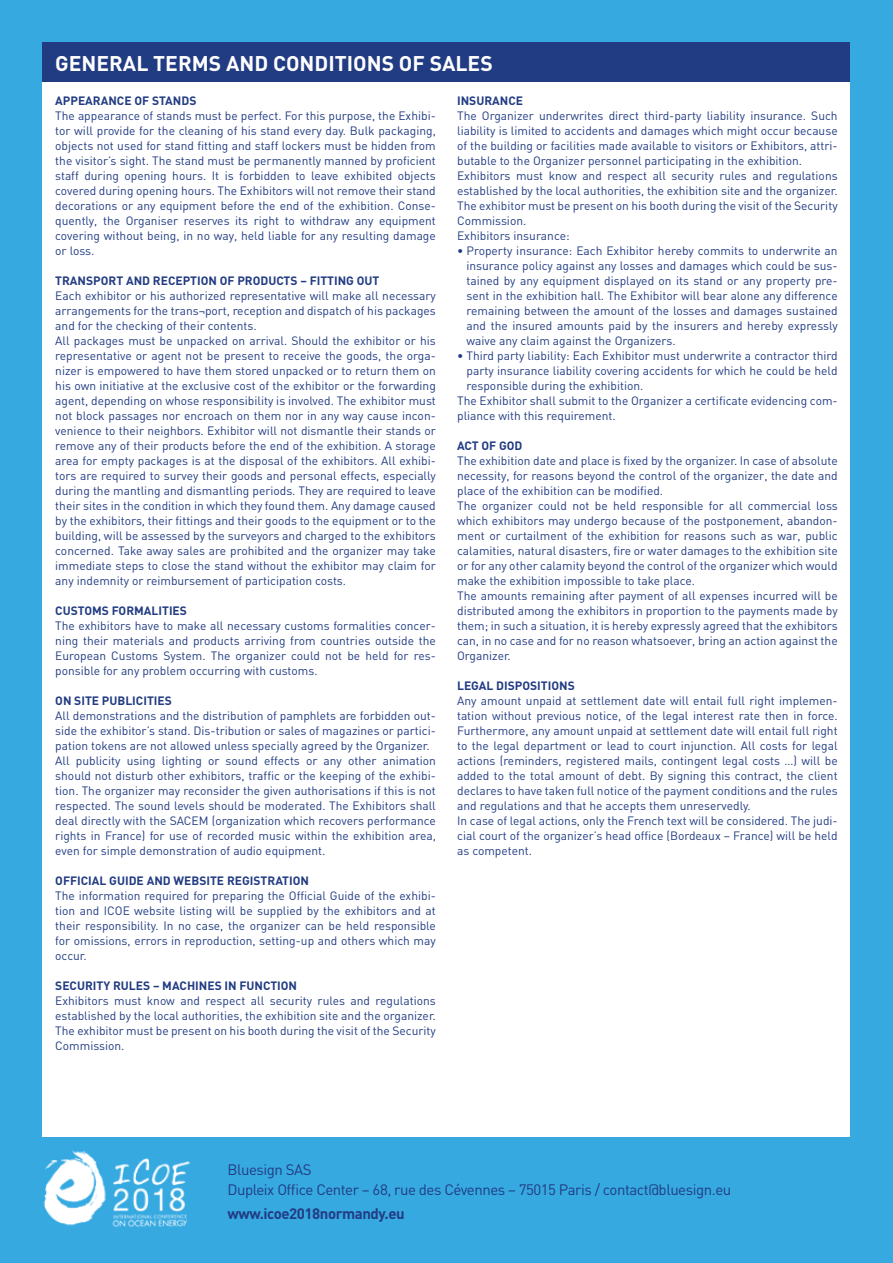
<style>
.page{position:relative;width:893px;height:1263px;background:#36a9e1}
.page>*{position:absolute;margin:0;border:0;box-sizing:border-box;transform-origin:0 0}
.t1{font:700 21px "DIN";color:#fff}
.t2{font:15px/19.5px "DIN";letter-spacing:-.03em;color:#223c83}
.t3{font:700 15px "DIN";letter-spacing:-.03em;color:#223c83}
.t4{font:12px/15px "DIN";color:#223c83;text-align:justify}
.t5{font:700 12px "DIN";color:#223c83}
</style>
<div class="page">
<div style="left:43px;top:82px;width:807px;height:1054px;background:#fff"></div>
<div style="left:43px;top:43px;width:807px;height:39px;background:#223c83"></div>
<img style="left:42px;top:1133px;width:172px;height:95px">
<h1 class="t1" style="left:55px;top:50px;width:439px">GENERAL TERMS AND CONDITIONS OF SALES</h1>
<p class="t5" style="left:55px;top:92px;width:143px">APPEARANCE OF STANDS</p>
<p class="t4" style="left:55px;top:108px;width:382px">The appearance of stands must be perfect. For this purpose, the Exhibi&shy;tor will provide for the cleaning of his stand every day. Bulk packaging, objects not used for stand fitting and staff lockers must be hidden from the visitor’s sight. The stand must be permanently manned by proficient staff during opening hours. It is forbidden to leave exhibited objects covered during opening hours. The Exhibitors will not remove their stand decorations or any equipment before the end of the exhibition. Conse&shy;quently, the Organiser reserves its right to withdraw any equipment covering without being, in no way, held liable for any resulting damage or loss.</p>
<p class="t5" style="left:55px;top:272px;width:326px">TRANSPORT AND RECEPTION OF PRODUCTS – FITTING OUT</p>
<p class="t4" style="left:55px;top:288px;width:382px;text-align:left">Each exhibitor or his authorized representative will make all necessary arrangements for the trans¬port, reception and dispatch of his packages and for the checking of their contents.<br>All packages must be unpacked on arrival. Should the exhibitor or his representative or agent not be present to receive the goods, the orga&shy;nizer is empowered to have them stored unpacked or to return them on his own initiative at the exclusive cost of the exhibitor or the forwarding agent, depending on whose responsibility is involved. The exhibitor must not block passages nor encroach on them nor in any way cause incon&shy;venience to their neighbors. Exhibitor will not dismantle their stands or remove any of their products before the end of the exhibition. A storage area for empty packages is at the disposal of the exhibitors. All exhibi&shy;tors are required to survey their goods and personal effects, especially during the mantling and dismantling periods. They are required to leave their sites in the condition in which they found them. Any damage caused by the exhibitors, their fittings and their goods to the equipment or to the building, will be assessed by the surveyors and charged to the exhibitors concerned. Take away sales are prohibited and the organizer may take immediate steps to close the stand without the exhibitor may claim for any indemnity or reimbursement of participation costs.</p>
<p class="t5" style="left:55px;top:602px;width:133px">CUSTOMS FORMALITIES</p>
<p class="t4" style="left:55px;top:618px;width:382px">The exhibitors have to make all necessary customs formalities concer&shy;ning their materials and products arriving from countries outside the European Customs System. The organizer could not be held for res&shy;ponsible for any problem occurring with customs.</p>
<p class="t5" style="left:55px;top:692px;width:118px">ON SITE PUBLICITIES</p>
<p class="t4" style="left:55px;top:708px;width:382px;text-align:left">All demonstrations and the distribution of pamphlets are forbidden out&shy;side the exhibitor’s stand. Dis-tribution or sales of magazines or partici&shy;pation tokens are not allowed unless specially agreed by the Organizer.<br>All publicity using lighting or sound effects or any other animation should not disturb other exhibitors, traffic or the keeping of the exhibi&shy;tion. The organizer may reconsider the given authorisations if this is not respected. The sound levels should be moderated. The Exhibitors shall deal directly with the SACEM (organization which recovers performance rights in France) for use of recorded music within the exhibition area, even for simple demonstration of audio equipment.</p>
<p class="t5" style="left:55px;top:872px;width:255px">OFFICIAL GUIDE AND WEBSITE REGISTRATION</p>
<p class="t4" style="left:55px;top:888px;width:382px">The information required for preparing the Official Guide of the exhibi&shy;tion and ICOE website listing will be supplied by the exhibitors and at their responsibility. In no case, the organizer can be held responsible for omissions, errors in reproduction, setting-up and others which may occur.</p>
<p class="t5" style="left:55px;top:977px;width:243px">SECURITY RULES – MACHINES IN FUNCTION</p>
<p class="t4" style="left:55px;top:993px;width:382px">Exhibitors must know and respect all security rules and regulations established by the local authorities, the exhibition site and the organizer.<br>The exhibitor must be present on his booth during the visit of the Security Commission.</p>
<p class="t5" style="left:457px;top:92px;width:68px">INSURANCE</p>
<p class="t4" style="left:457px;top:108px;width:382px;text-align:left">The Organizer underwrites direct third-party liability insurance. Such liability is limited to accidents and damages which might occur because of the building or facilities made available to visitors or Exhibitors, attri&shy;butable to the Organizer personnel participating in the exhibition.<br>Exhibitors must know and respect all security rules and regulations established by the local authorities, the exhibition site and the organizer.<br>The exhibitor must be present on his booth during the visit of the Security Commission.<br>Exhibitors insurance:</p>
<p class="t4" style="left:466px;top:243px;width:373px;text-indent:-9px">• Property insurance: Each Exhibitor hereby commits to underwrite an insurance policy against any losses and damages which could be sus&shy;tained by any equipment displayed on its stand or any property pre&shy;sent in the exhibition hall. The Exhibitor will bear alone any difference remaining between the amount of the losses and damages sustained and the insured amounts paid by the insurers and hereby expressly waive any claim against the Organizers.</p>
<p class="t4" style="left:457px;top:348px;width:382px">• Third party liability: Each Exhibitor must underwrite a contractor third</p>
<p class="t4" style="left:466px;top:363px;width:373px">party insurance liability covering accidents for which he could be held</p>
<p class="t4" style="left:466px;top:378px;width:179px">responsible during the exhibition.</p>
<p class="t4" style="left:457px;top:393px;width:382px">The Exhibitor shall submit to the Organizer a certificate evidencing com-</p>
<p class="t4" style="left:457px;top:408px;width:160px">pliance with this requirement.</p>
<p class="t5" style="left:457px;top:437px;width:67px">ACT OF GOD</p>
<p class="t4" style="left:457px;top:453px;width:382px;text-align:left">The exhibition date and place is fixed by the organizer. In case of absolute necessity, for reasons beyond the control of the organizer, the date and place of the exhibition can be modified.<br>The organizer could not be held responsible for all commercial loss which exhibitors may undergo because of the postponement, abandon&shy;ment or curtailment of the exhibition for reasons such as war, public calamities, natural disasters, fire or water damages to the exhibition site or for any other calamity beyond the control of the organizer which would make the exhibition impossible to take place.<br>The amounts remaining after payment of all expenses incurred will be distributed among the exhibitors in proportion to the payments made by them; in such a situation, it is hereby expressly agreed that the exhibitors can, in no case and for no reason whatsoever, bring an action against the Organizer.</p>
<p class="t5" style="left:457px;top:677px;width:119px">LEGAL DISPOSITIONS</p>
<p class="t4" style="left:457px;top:693px;width:382px;text-align:left">Any amount unpaid at settlement date will entail full right implemen&shy;tation without previous notice, of the legal interest rate then in force.<br>Furthermore, any amount unpaid at settlement date will entail full right to the legal department or lead to court injunction. All costs for legal actions (reminders, registered mails, contingent legal costs …) will be added to the total amount of debt. By signing this contract, the client declares to have taken full notice of the payment conditions and the rules and regulations and that he accepts them unreservedly.<br>In case of legal actions, only the French text will be considered. The judi&shy;cial court of the organizer’s head office (Bordeaux – France) will be held as competent.</p>
<p class="t2" style="left:227px;top:1160px;width:505px">Bluesign SAS<br>Dupleix Office Center – 68, rue des Cévennes – 75015 Paris / contact@bluesign.eu</p>
<p class="t3" style="left:227px;top:1203px;width:179px">www.icoe2018normandy.eu</p>
</div>
